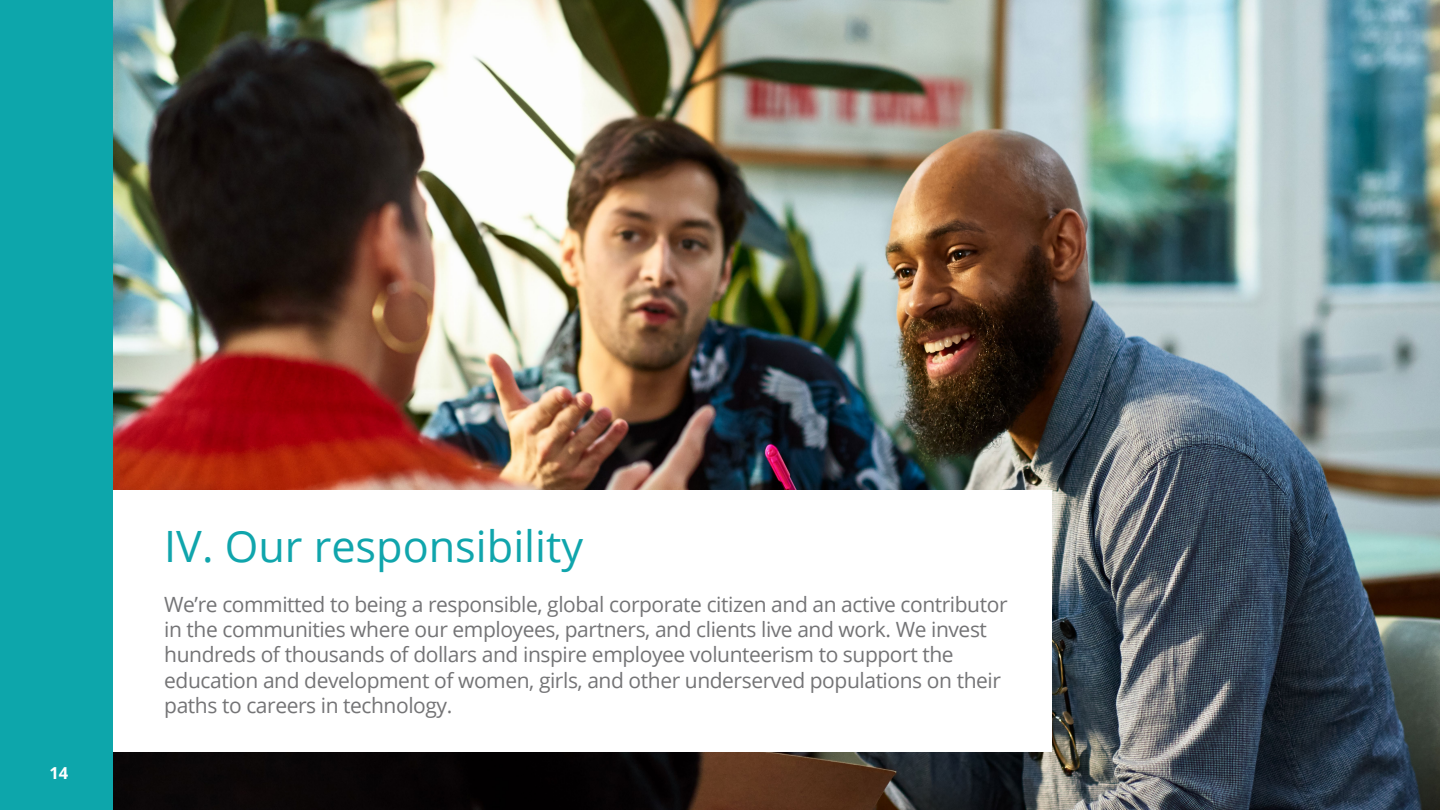
<style>
.page{position:relative;width:1440px;height:810px;background:#fff}
.page>*{position:absolute;margin:0;border:0;box-sizing:border-box;transform-origin:0 0}
.t1{font:43.2px "Open Sans";color:#10a5ac}
.t2{font:21px/25.2px "Open Sans";letter-spacing:-.02em;color:#747476}
.t3{font:700 16.5px "Open Sans";color:#fff}
</style>
<div class="page">
<img style="left:112px;top:0;width:1328px;height:810px">
<div style="left:88px;top:490px;width:964px;height:262px;background:#fff"></div>
<div style="left:0;top:0;width:112px;height:810px;background:#0da6ab"></div>
<p class="t3" style="left:50px;top:761px;width:20px">14</p>
<h1 class="t1" style="left:164px;top:517px;width:420px">IV. Our responsibility</h1>
<p class="t2" style="left:164px;top:591px;width:845px">We’re committed to being a responsible, global corporate citizen and an active contributor in the communities where our employees, partners, and clients live and work. We invest hundreds of thousands of dollars and inspire employee volunteerism to support the education and development of women, girls, and other underserved populations on their paths to careers in technology.</p>
</div>
